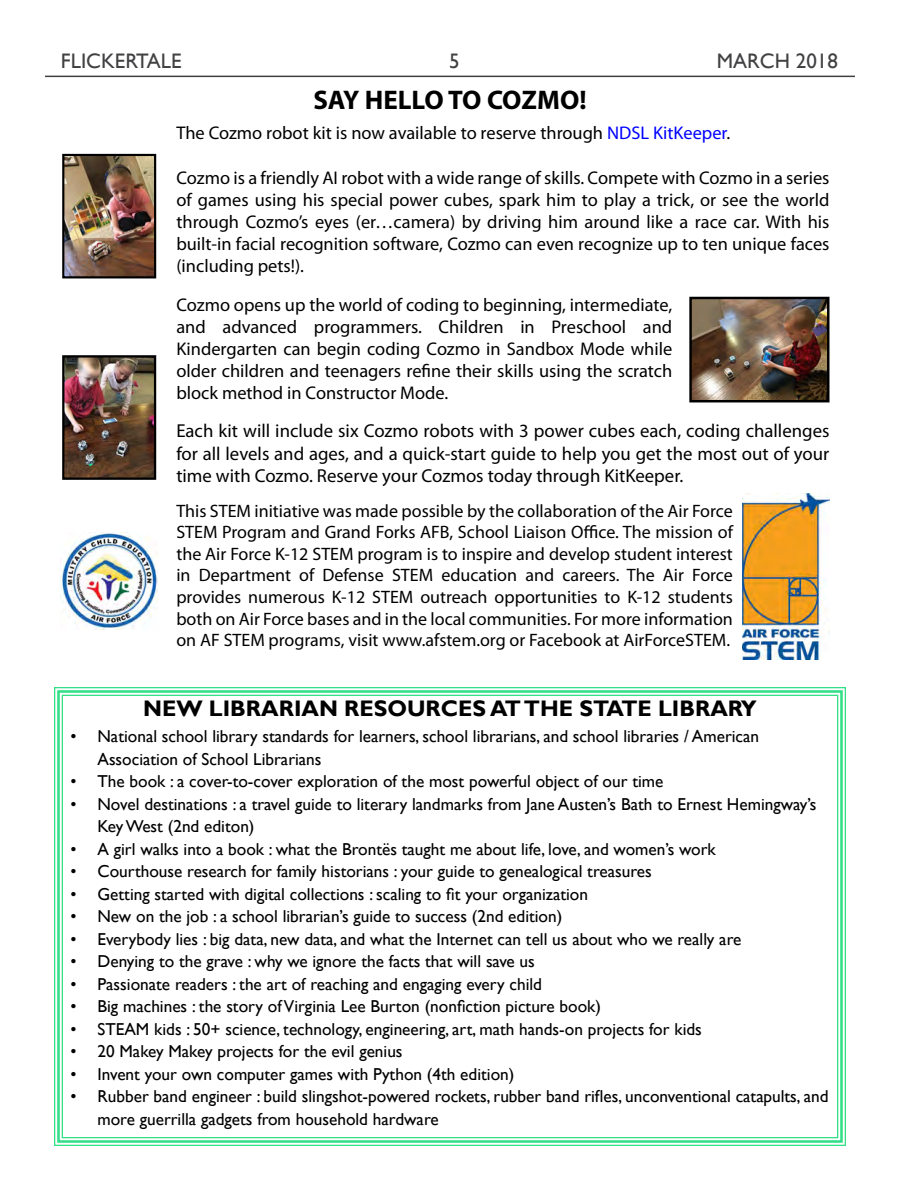
<style>
.page{position:relative;width:900px;height:1200px;background:#fff}
.page>*{position:absolute;margin:0;border:0;box-sizing:border-box;transform-origin:0 0}
.t1{font:700 27px "Myriad Pro";color:#000}
.t2{font:700 22.5px "Gill Sans";color:#000}
.t3{font:21px "Gill Sans";color:#414042}
.t4{font:18.75px/22.5px "Myriad Pro";color:#000;text-align:justify}
.t5{font:18.3px/22px "Myriad Pro";color:#000;text-align:justify}
.t6{font:18px/21.6px "Myriad Pro";color:#000;text-align:justify}
.t7{font:17.25px/22.5px "Gill Sans";color:#000}
.s1{color:#00f}
</style>
<div class="page">
<hr style="left:45px;top:76px;width:810px;height:1px;background:#414042">
<svg style="left:54px;top:687px;width:792px;height:459px"></svg>
<div style="left:57px;top:690px;width:786px;height:453px;border:3px solid #34df88"></div>
<img style="left:61px;top:533px;width:97px;height:97px">
<img style="left:743px;top:493px;width:87px;height:166px">
<img style="left:692px;top:300px;width:134px;height:99px">
<div style="left:689px;top:297px;width:140px;height:105px;border:2px solid #000"></div>
<img style="left:65px;top:358px;width:88px;height:119px">
<div style="left:62px;top:355px;width:94px;height:125px;border:2px solid #000"></div>
<img style="left:65px;top:157px;width:88px;height:118px">
<div style="left:62px;top:154px;width:94px;height:124px;border:2px solid #000"></div>
<p class="t3" style="left:61px;top:49px;width:122px">FLICKERTALE</p>
<p class="t3" style="left:449px;top:49px;width:12px">5</p>
<p class="t3" style="left:717px;top:49px;width:123px">MARCH 2018</p>
<h1 class="t1" style="left:313px;top:82px;width:275px">SAY HELLO TO COZMO!</h1>
<p class="t5" style="left:176px;top:122px;width:556px">The Cozmo robot kit is now available to reserve through <span class="s1">NDSL KitKeeper</span>.</p>
<p class="t5" style="left:176px;top:166px;width:655px">Cozmo is a friendly AI robot with a wide range of skills. Compete with Cozmo in a series of games using his special power cubes, spark him to play a trick, or see the world through Cozmo’s eyes (er…camera) by driving him around like a race car. With his built-in facial recognition software, Cozmo can even recognize up to ten unique faces (including pets!).</p>
<p class="t5" style="left:176px;top:293px;width:497px">Cozmo opens up the world of coding to beginning, intermediate, and advanced programmers. Children in Preschool and Kindergarten can begin coding Cozmo in Sandbox Mode while older children and teenagers refine their skills using the scratch block method in Constructor Mode.</p>
<p class="t4" style="left:176px;top:420px;width:655px">Each kit will include six Cozmo robots with 3 power cubes each, coding challenges for all levels and ages, and a quick-start guide to help you get the most out of your time with Cozmo. Reserve your Cozmos today through KitKeeper.</p>
<p class="t6" style="left:176px;top:500px;width:558px">This STEM initiative was made possible by the collaboration of the Air Force STEM Program and Grand Forks AFB, School Liaison Office. The mission of the Air Force K-12 STEM program is to inspire and develop student interest in Department of Defense STEM education and careers. The Air Force provides numerous K-12 STEM outreach opportunities to K-12 students both on Air Force bases and in the local communities. For more information on AF STEM programs, visit www.afstem.org or Facebook at AirForceSTEM.</p>
<h2 class="t2" style="left:143px;top:695px;width:615px">NEW LIBRARIAN RESOURCES AT THE STATE LIBRARY</h2>
<p class="t7" style="left:97px;top:726px;width:663px;text-indent:-27px">• National school library standards for learners, school librarians, and school libraries / American<br>Association of School Librarians</p>
<p class="t7" style="left:70px;top:771px;width:594px">• The book : a cover-to-cover exploration of the most powerful object of our time</p>
<p class="t7" style="left:97px;top:793px;width:720px;text-indent:-27px">• Novel destinations : a travel guide to literary landmarks from Jane Austen’s Bath to Ernest Hemingway’s<br>Key West (2nd editon)</p>
<p class="t7" style="left:70px;top:838px;width:647px">• A girl walks into a book : what the Brontës taught me about life, love, and women’s work</p>
<p class="t7" style="left:70px;top:861px;width:583px">• Courthouse research for family historians : your guide to genealogical treasures</p>
<p class="t7" style="left:70px;top:883px;width:519px">• Getting started with digital collections : scaling to fit your organization</p>
<p class="t7" style="left:70px;top:906px;width:493px">• New on the job : a school librarian’s guide to success (2nd edition)</p>
<p class="t7" style="left:70px;top:928px;width:672px">• Everybody lies : big data, new data, and what the Internet can tell us about who we really are</p>
<p class="t7" style="left:70px;top:951px;width:466px">• Denying to the grave : why we ignore the facts that will save us</p>
<p class="t7" style="left:70px;top:973px;width:473px">• Passionate readers : the art of reaching and engaging every child</p>
<p class="t7" style="left:70px;top:996px;width:532px">• Big machines : the story ofVirginia Lee Burton (nonfiction picture book)</p>
<p class="t7" style="left:70px;top:1018px;width:633px">• STEAM kids : 50+ science, technology, engineering, art, math hands-on projects for kids</p>
<p class="t7" style="left:70px;top:1041px;width:334px">• 20 Makey Makey projects for the evil genius</p>
<p class="t7" style="left:70px;top:1063px;width:445px">• Invent your own computer games with Python (4th edition)</p>
<p class="t7" style="left:97px;top:1086px;width:733px;text-indent:-27px">• Rubber band engineer : build slingshot-powered rockets, rubber band rifles, unconventional catapults, and more guerrilla gadgets from household hardware</p>
</div>
